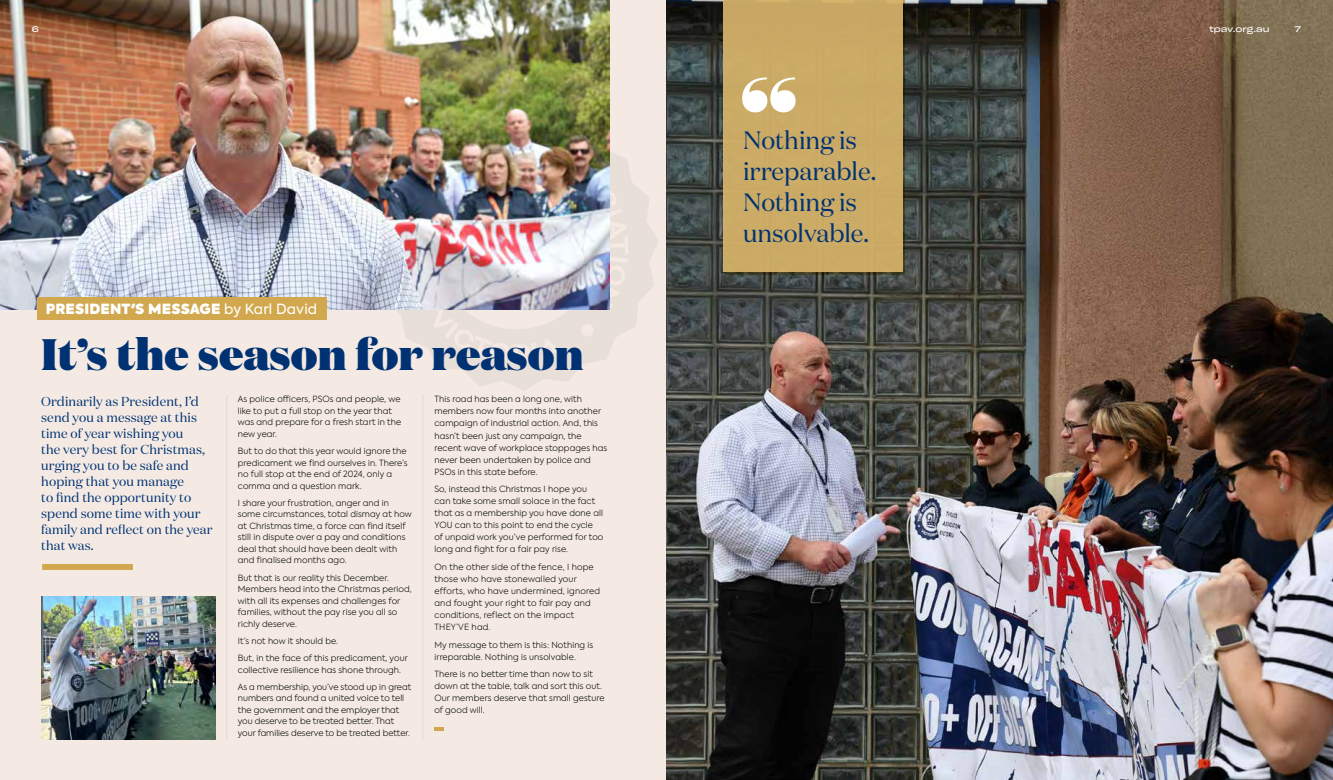
<style>
.page{position:relative;width:1333px;height:780px;background:#fff}
.page>*{position:absolute;margin:0;border:0;box-sizing:border-box;transform-origin:0 0}
.t1{font:900 44px "Domaine Display";color:#003273}
.t2{font:25px/31px "Domaine Display";color:#003273}
.t3{font:800 14px "Axiforma";letter-spacing:.01em;color:#fff}
.t4{font:13px/16px "Domaine Display";letter-spacing:.01em;color:#003273}
.t5{font:300 8.5px/12px "Axiforma";letter-spacing:.01em;color:#000}
.t6{font:8px "Sharp Grotesk Book 25";color:#fff}
.s1{font-weight:400}
</style>
<div class="page">
<div style="left:0;top:0;width:1332px;height:780px;background:#f4eae3"></div>
<svg style="left:374px;top:106px;width:284px;height:284px"></svg>
<svg style="left:405px;top:137px;width:223px;height:225px"></svg>
<svg style="left:422px;top:396px;width:2px;height:343px"></svg>
<svg style="left:226px;top:396px;width:2px;height:343px"></svg>
<div style="left:42px;top:564px;width:91px;height:6px;background:#d1a84e"></div>
<svg style="left:434px;top:727px;width:9px;height:4px"></svg>
<img style="left:666px;top:0;width:666px;height:780px">
<img style="left:41px;top:596px;width:174px;height:143px">
<img style="left:0;top:0;width:609px;height:309px">
<div style="left:37px;top:297px;width:289px;height:23px;background:#d1a84e"></div>
<div style="left:723px;top:0;width:179px;height:272px;background:#caaa65"></div>
<svg style="left:742px;top:77px;width:53px;height:35px"></svg>
<p class="t6" style="left:32px;top:22px;width:9px">6</p>
<p class="t6" style="left:1208px;top:22px;width:62px">tpav.org.au</p>
<p class="t6" style="left:1294px;top:22px;width:8px">7</p>
<h3 class="t3" style="left:46px;top:299px;width:273px">PRESIDENT'S MESSAGE <span class="s1">by Karl David</span></h3>
<h1 class="t1" style="left:41px;top:325px;width:544px">It’s the season for reason</h1>
<p class="t5" style="left:434px;top:393px;width:174px">This road has been a long one, with members now four months into another campaign of industrial action. And, this hasn’t been just any campaign, the recent wave of workplace stoppages has never been undertaken by police and PSOs in this state before.</p>
<p class="t5" style="left:434px;top:483px;width:170px">So, instead this Christmas I hope you can take some small solace in the fact that as a membership you have done all YOU can to this point to end the cycle of unpaid work you’ve performed for too long and fight for a fair pay rise.</p>
<p class="t5" style="left:434px;top:560px;width:167px">On the other side of the fence, I hope those who have stonewalled your efforts, who have undermined, ignored and fought your right to fair pay and conditions, reflect on the impact<br>THEY’VE had.</p>
<p class="t5" style="left:434px;top:638px;width:160px">My message to them is this: Nothing is irreparable. Nothing is unsolvable.</p>
<p class="t5" style="left:434px;top:668px;width:172px">There is no better time than now to sit down at the table, talk and sort this out.<br>Our members deserve that small gesture of good will.</p>
<p class="t4" style="left:41px;top:393px;width:173px">Ordinarily as President, I’d send you a message at this time of year wishing you<br>the very best for Christmas, urging you to be safe and hoping that you manage<br>to find the opportunity to spend some time with your family and reflect on the year that was.</p>
<p class="t5" style="left:238px;top:393px;width:165px;line-height:11.5px">As police officers, PSOs and people, we like to put a full stop on the year that was and prepare for a fresh start in the new year.</p>
<p class="t5" style="left:238px;top:445px;width:171px;line-height:11.5px">But to do that this year would ignore the predicament we find ourselves in. There’s no full stop at the end of 2024, only a comma and a question mark.</p>
<p class="t5" style="left:238px;top:497px;width:175px;line-height:11.5px">I share your frustration, anger and in some circumstances, total dismay at how at Christmas time, a force can find itself still in dispute over a pay and conditions deal that should have been dealt with and finalised months ago.</p>
<p class="t5" style="left:238px;top:571px;width:175px;line-height:11.5px">But that is our reality this December.<br>Members head into the Christmas period, with all its expenses and challenges for families, without the pay rise you all so richly deserve.</p>
<p class="t5" style="left:238px;top:632px;width:171px;line-height:17.2px">It’s not how it should be.<br>But, in the face of this predicament, your</p>
<p class="t5" style="left:238px;top:660px;width:175px;line-height:17.2px">collective resilience has shone through.<br>As a membership, you’ve stood up in great</p>
<p class="t5" style="left:238px;top:692px;width:173px;line-height:11.5px">numbers and found a united voice to tell the government and the employer that you deserve to be treated better. That your families deserve to be treated better.</p>
<h2 class="t2" style="left:743px;top:124px;width:135px">Nothing is irreparable.<br>Nothing is unsolvable.</h2>
</div>
